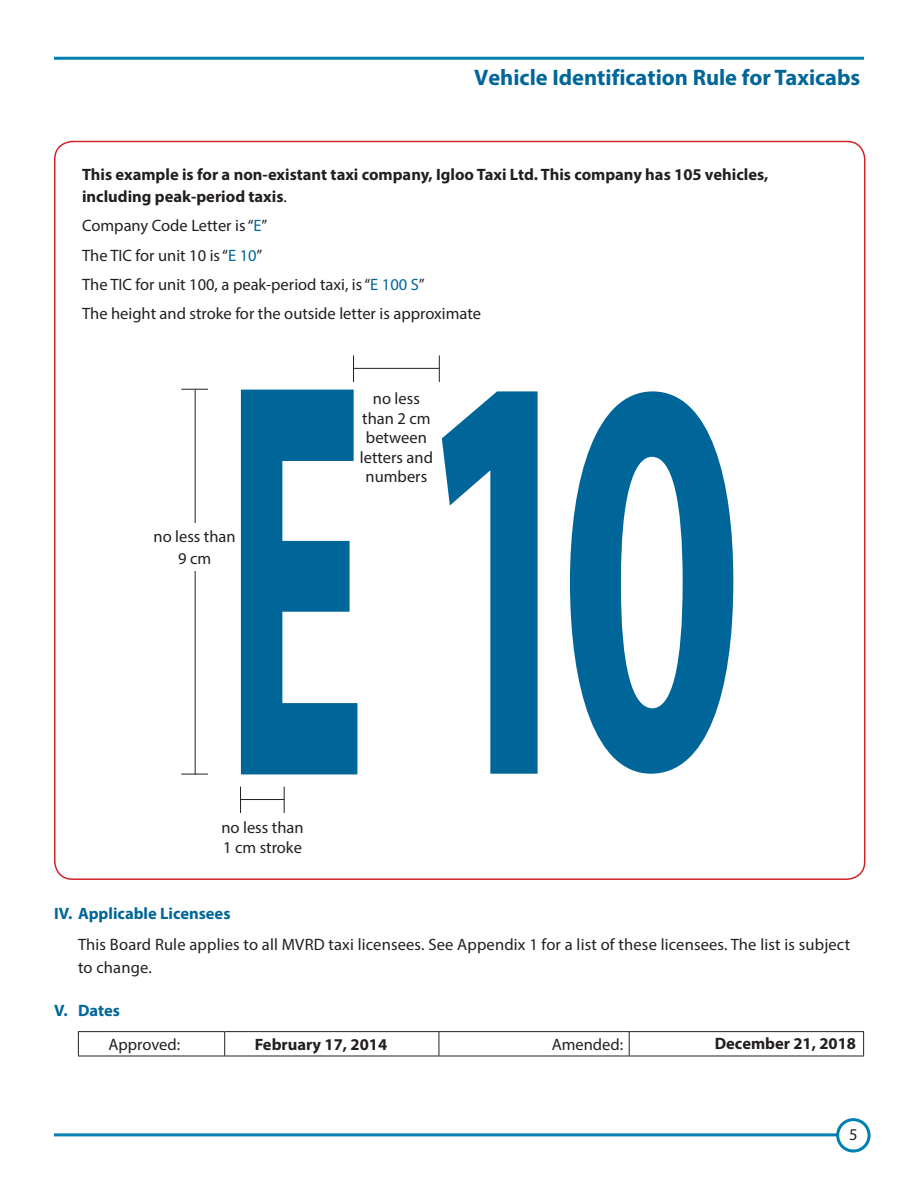
<style>
.page{position:relative;width:918px;height:1188px;background:#fff}
.page>*{position:absolute;margin:0;border:0;box-sizing:border-box;transform-origin:0 0}
.Subheading{font:700 22.5px "Myriad Pro";color:#069}
.t1{font:16.5px/19.5px "Myriad Pro";color:#231f20;text-align:center}
.t2{font:700 16.5px/22.5px "Myriad Pro";color:#231f20}
.Subheading-2{font:700 16.5px "Myriad Pro";color:#069}
.s1{font-weight:400}
.s2{color:#069}
</style>
<div class="page">
<hr style="left:54px;top:1133px;width:810px;height:3px;background:#007fb2">
<div style="left:838px;top:1120px;width:31px;height:31px;background:#fff;border-radius:50%"></div>
<div style="left:836px;top:1118px;width:35px;height:35px;border:3px solid #007fb2;border-radius:50%"></div>
<hr style="left:54px;top:57px;width:810px;height:3px;background:#007fb2">
<svg style="left:442px;top:391px;width:96px;height:383px"></svg>
<svg style="left:570px;top:391px;width:163px;height:383px;fill:#069"></svg>
<hr style="left:195px;top:390px;width:1px;height:384px;background:#231f20">
<svg style="left:181px;top:389px;width:27px;height:1px"></svg>
<svg style="left:181px;top:774px;width:27px;height:1px"></svg>
<svg style="left:240px;top:787px;width:1px;height:26px"></svg>
<svg style="left:353px;top:355px;width:1px;height:27px"></svg>
<svg style="left:284px;top:787px;width:1px;height:26px"></svg>
<svg style="left:439px;top:355px;width:1px;height:27px"></svg>
<div style="left:153px;top:523px;width:83px;height:47px;background:#fff"></div>
<hr style="left:241px;top:799px;width:43px;height:1px;background:#231f20">
<hr style="left:354px;top:368px;width:85px;height:1px;background:#231f20">
<hr style="left:78px;top:1031px;width:147px;height:1px;background:#231f20">
<svg style="left:78px;top:1032px;width:1px;height:24px"></svg>
<hr style="left:225px;top:1031px;width:214px;height:1px;background:#231f20">
<svg style="left:224px;top:1032px;width:1px;height:24px"></svg>
<hr style="left:439px;top:1031px;width:190px;height:1px;background:#231f20">
<svg style="left:439px;top:1032px;width:1px;height:24px"></svg>
<hr style="left:629px;top:1031px;width:235px;height:1px;background:#231f20">
<svg style="left:629px;top:1032px;width:1px;height:24px"></svg>
<svg style="left:863px;top:1032px;width:1px;height:24px"></svg>
<hr style="left:78px;top:1056px;width:147px;height:1px;background:#231f20">
<hr style="left:225px;top:1056px;width:214px;height:1px;background:#231f20">
<hr style="left:439px;top:1056px;width:190px;height:1px;background:#231f20">
<hr style="left:629px;top:1056px;width:235px;height:1px;background:#231f20">
<svg style="left:241px;top:390px;width:116px;height:384px;fill:#069"></svg>
<p class="Subheading" style="left:474px;top:62px;width:388px">Vehicle Identification Rule for Taxicabs</p>
<p class="t2" style="left:82px;top:162px;width:688px">This example is for a non-existant taxi company, Igloo Taxi Ltd. This company has 105 vehicles, including peak-period taxis<span class="s1">.</span></p>
<p class="t1" style="left:82px;top:216px;width:187px">Company Code Letter is “<span class="s2">E</span>”</p>
<p class="t1" style="left:82px;top:245px;width:182px">The TIC for unit 10 is “<span class="s2">E 10</span>”</p>
<p class="t1" style="left:82px;top:274px;width:344px">The TIC for unit 100, a peak-period taxi, is “<span class="s2">E 100 S</span>”</p>
<p class="t1" style="left:82px;top:304px;width:400px">The height and stroke for the outside letter is approximate</p>
<p class="t1" style="left:154px;top:525px;width:84px;line-height:22.5px">no less than<br>9 cm</p>
<p class="t1" style="left:360px;top:389px;width:75px">no less than 2 cm between letters and numbers</p>
<p class="t1" style="left:221px;top:818px;width:84px;text-align:left">no less than<br>1 cm stroke</p>
<p class="Subheading-2" style="left:54px;top:902px;width:178px">IV. Applicable Licensees</p>
<p class="t1" style="left:78px;top:933px;width:774px;line-height:22.5px;text-align:left">This Board Rule applies to all MVRD taxi licensees. See Appendix 1 for a list of these licensees. The list is subject to change.</p>
<p class="Subheading-2" style="left:54px;top:1000px;width:67px">V. Dates</p>
<p class="t1" style="left:108px;top:1034px;width:73px">Approved:</p>
<p class="t2" style="left:255px;top:1033px;width:134px">February 17, 2014</p>
<p class="t1" style="left:552px;top:1034px;width:73px">Amended:</p>
<p class="t2" style="left:715px;top:1031px;width:143px">December 21, 2018</p>
<p class="t1" style="left:849px;top:1124px;width:10px">5</p>
</div>
